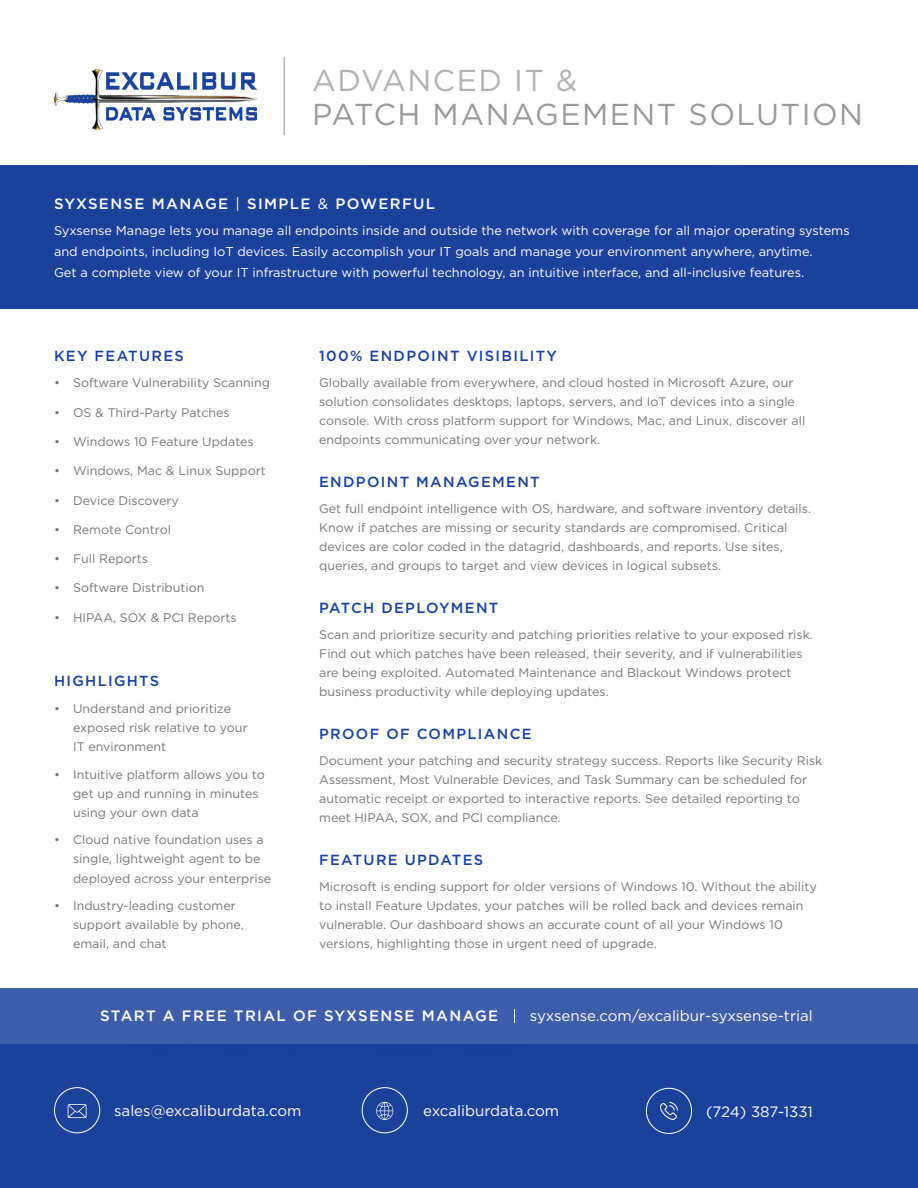
<style>
.page{position:relative;width:918px;height:1188px;background:#fff}
.page>*{position:absolute;margin:0;border:0;box-sizing:border-box;transform-origin:0 0}
.t1{font:30.15px "Gotham";letter-spacing:.05em;color:#999}
.t2{font:30.15px "Gotham";letter-spacing:.05em;color:#b2b2b2}
.t3{font:15px "Gotham";color:#fff}
.t4{font:500 15px "Gotham";letter-spacing:.09em;color:#fff}
.t5{font:500 14.7px "Gotham";letter-spacing:.09em;color:#1b429a}
.t6{font:12.75px/21px "Gotham";color:#fff}
.t7{font:12.45px/19px "Gotham";color:#777}
.s1{font-weight:400}
</style>
<div class="page">
<div style="left:0;top:165px;width:918px;height:144px;background:#1b429a"></div>
<hr style="left:284px;top:57px;width:1px;height:78px;background:#b2b2b2">
<div style="left:0;top:1044px;width:918px;height:144px;background:#1b429a"></div>
<div style="left:362px;top:1087px;width:46px;height:46px;border:1px solid #fff;border-radius:50%"></div>
<svg style="left:376px;top:1102px;width:17px;height:18px"></svg>
<div style="left:646px;top:1088px;width:46px;height:46px;border:1px solid #fff;border-radius:50%"></div>
<svg style="left:660px;top:1102px;width:18px;height:18px"></svg>
<div style="left:54px;top:1087px;width:46px;height:46px;border:1px solid #fff;border-radius:50%"></div>
<svg style="left:68px;top:1104px;width:19px;height:14px"></svg>
<img style="left:54px;top:70px;width:202px;height:59px">
<div style="left:0;top:988px;width:918px;height:56px;background:#3d5ea9"></div>
<div style="left:108px;top:1016px;width:436px;height:53px;background:#000;opacity:.05"></div>
<div style="left:520px;top:1020px;width:42px;height:46px;background:#000;opacity:.05"></div>
<svg style="left:514px;top:1009px;width:1px;height:14px"></svg>
<h1 class="t2" style="left:312px;top:61px;width:267px">ADVANCED IT &amp;</h1>
<h1 class="t1" style="left:312px;top:95px;width:553px">PATCH MANAGEMENT SOLUTION</h1>
<p class="t4" style="left:54px;top:194px;width:383px">SYXSENSE MANAGE <span class="s1">|</span> SIMPLE <span class="s1">&amp;</span> POWERFUL</p>
<p class="t6" style="left:54px;top:219px;width:797px">Syxsense Manage lets you manage all endpoints inside and outside the network with coverage for all major operating systems and endpoints, including IoT devices. Easily accomplish your IT goals and manage your environment anywhere, anytime.<br>Get a complete view of your IT infrastructure with powerful technology, an intuitive interface, and all-inclusive features.</p>
<p class="t5" style="left:54px;top:346px;width:131px">KEY FEATURES</p>
<p class="t7" style="left:54px;top:373px;width:218px">• Software Vulnerability Scanning</p>
<p class="t7" style="left:54px;top:402px;width:177px">• OS &amp; Third-Party Patches</p>
<p class="t7" style="left:54px;top:432px;width:201px">• Windows 10 Feature Updates</p>
<p class="t7" style="left:54px;top:461px;width:213px">• Windows, Mac &amp; Linux Support</p>
<p class="t7" style="left:54px;top:490px;width:126px">• Device Discovery</p>
<p class="t7" style="left:54px;top:520px;width:119px">• Remote Control</p>
<p class="t7" style="left:54px;top:549px;width:96px">• Full Reports</p>
<p class="t7" style="left:54px;top:578px;width:152px">• Software Distribution</p>
<p class="t7" style="left:54px;top:608px;width:184px">• HIPAA, SOX &amp; PCI Reports</p>
<p class="t5" style="left:54px;top:671px;width:107px">HIGHLIGHTS</p>
<p class="t7" style="left:73px;top:698px;width:176px;text-indent:-19px">• Understand and prioritize exposed risk relative to your<br>IT environment</p>
<p class="t7" style="left:73px;top:764px;width:193px;text-indent:-19px">• Intuitive platform allows you to get up and running in minutes using your own data</p>
<p class="t7" style="left:73px;top:830px;width:200px;text-indent:-19px">• Cloud native foundation uses a single, lightweight agent to be deployed across your enterprise</p>
<p class="t7" style="left:73px;top:896px;width:172px;text-indent:-19px">• Industry-leading customer support available by phone, email, and chat</p>
<p class="t5" style="left:319px;top:346px;width:239px">100% ENDPOINT VISIBILITY</p>
<p class="t7" style="left:319px;top:373px;width:488px">Globally available from everywhere, and cloud hosted in Microsoft Azure, our solution consolidates desktops, laptops, servers, and IoT devices into a single console. With cross platform support for Windows, Mac, and Linux, discover all endpoints communicating over your network.</p>
<p class="t5" style="left:319px;top:472px;width:222px">ENDPOINT MANAGEMENT</p>
<p class="t7" style="left:319px;top:499px;width:493px">Get full endpoint intelligence with OS, hardware, and software inventory details.<br>Know if patches are missing or security standards are compromised. Critical devices are color coded in the datagrid, dashboards, and reports. Use sites, queries, and groups to target and view devices in logical subsets.</p>
<p class="t5" style="left:319px;top:598px;width:181px">PATCH DEPLOYMENT</p>
<p class="t7" style="left:319px;top:625px;width:495px">Scan and prioritize security and patching priorities relative to your exposed risk.<br>Find out which patches have been released, their severity, and if vulnerabilities are being exploited. Automated Maintenance and Blackout Windows protect business productivity while deploying updates.</p>
<p class="t5" style="left:319px;top:724px;width:214px">PROOF OF COMPLIANCE</p>
<p class="t7" style="left:319px;top:751px;width:505px">Document your patching and security strategy success. Reports like Security Risk Assessment, Most Vulnerable Devices, and Task Summary can be scheduled for automatic receipt or exported to interactive reports. See detailed reporting to meet HIPAA, SOX, and PCI compliance.</p>
<p class="t5" style="left:319px;top:850px;width:166px">FEATURE UPDATES</p>
<p class="t7" style="left:319px;top:877px;width:499px">Microsoft is ending support for older versions of Windows 10. Without the ability to install Feature Updates, your patches will be rolled back and devices remain vulnerable. Our dashboard shows an accurate count of all your Windows 10 versions, highlighting those in urgent need of upgrade.</p>
<p class="t4" style="left:100px;top:1006px;width:400px">START A FREE TRIAL OF SYXSENSE MANAGE</p>
<p class="t3" style="left:530px;top:1006px;width:284px">syxsense.com/excalibur-syxsense-trial</p>
<p class="t3" style="left:114px;top:1101px;width:189px">sales@excaliburdata.com</p>
<p class="t3" style="left:423px;top:1101px;width:137px">excaliburdata.com</p>
<p class="t3" style="left:706px;top:1102px;width:108px">(724) 387-1331</p>
</div>
